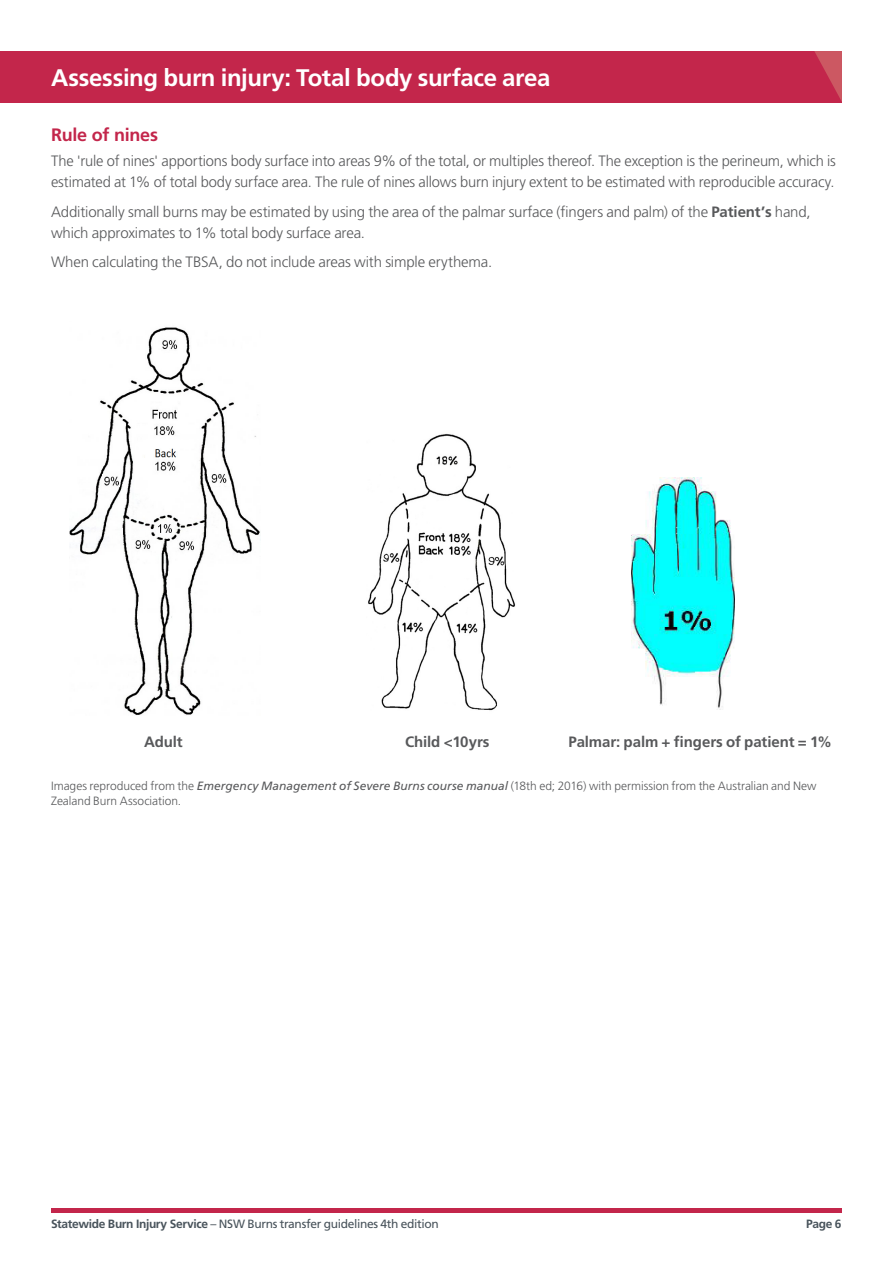
<style>
.page{position:relative;width:893px;height:1263px;background:#fff}
.page>*{position:absolute;margin:0;border:0;box-sizing:border-box;transform-origin:0 0}
.t1{font:700 24px "Frutiger LT Std";letter-spacing:-.015em;color:#fff}
.t2{font:700 18px "Frutiger LT Std";letter-spacing:-.015em;color:#c3264b}
.t3{font:300 15px/21px "Frutiger LT Std";letter-spacing:-.01em;color:#58595b}
.t4{font:700 15px "Frutiger LT Std";letter-spacing:-.005em;color:#58595b}
.t5{font:300 12px/15px "Frutiger LT Std";letter-spacing:-.005em;color:#58595b}
.t6{font:12px "Frutiger LT Std";letter-spacing:-.03em;color:#48535b}
.t7{font:700 12px "Frutiger LT Std";color:#48535b}
.s1{font-weight:700}
.s2{font-weight:400;font-style:italic}
</style>
<div class="page">
<hr style="left:51px;top:1209px;width:791px;height:4px;background:#c3264b">
<div style="left:0;top:51px;width:842px;height:51px;background:#c3264b"></div>
<svg style="left:814px;top:51px;width:28px;height:51px"></svg>
<img style="left:69px;top:327px;width:191px;height:388px">
<img style="left:368px;top:433px;width:148px;height:278px">
<img style="left:632px;top:478px;width:103px;height:230px">
<h1 class="t1" style="left:51px;top:63px;width:501px">Assessing burn injury: Total body surface area</h1>
<h2 class="t2" style="left:51px;top:124px;width:109px">Rule of nines</h2>
<p class="t3" style="left:51px;top:151px;width:786px">The 'rule of nines' apportions body surface into areas 9% of the total, or multiples thereof. The exception is the perineum, which is estimated at 1% of total body surface area. The rule of nines allows burn injury extent to be estimated with reproducible accuracy.</p>
<p class="t3" style="left:51px;top:201px;width:761px">Additionally small burns may be estimated by using the area of the palmar surface (fingers and palm) of the <span class="s1">Patient’s</span> hand, which approximates to 1% total body surface area.</p>
<p class="t3" style="left:51px;top:252px;width:443px">When calculating the TBSA, do not include areas with simple erythema.</p>
<p class="t4" style="left:144px;top:733px;width:40px">Adult</p>
<p class="t4" style="left:405px;top:733px;width:86px">Child &lt;10yrs</p>
<p class="t4" style="left:569px;top:733px;width:265px">Palmar: palm + fingers of patient = 1%</p>
<p class="t5" style="left:51px;top:779px;width:767px">Images reproduced from the <span class="s2">Emergency Management of Severe Burns course manual</span> (18th ed; 2016) with permission from the Australian and New<br>Zealand Burn Association.</p>
<p class="t6" style="left:51px;top:1217px;width:389px"><span class="s1">Statewide Burn Injury Service</span> – NSW Burns transfer guidelines 4th edition</p>
<p class="t7" style="left:806px;top:1217px;width:37px">Page 6</p>
</div>
